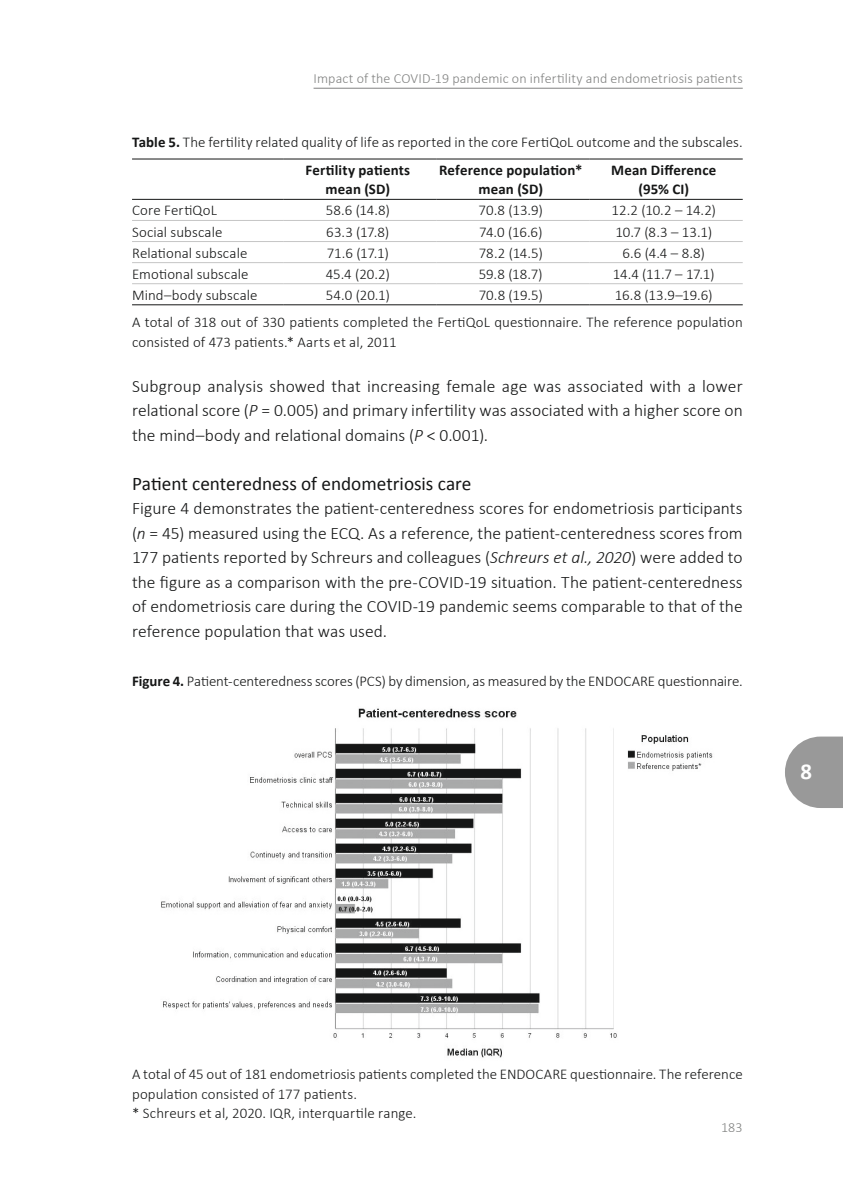
<style>
.page{position:relative;width:843px;height:1190px;background:#fff}
.page>*{position:absolute;margin:0;border:0;box-sizing:border-box;transform-origin:0 0}
.t1{font:700 22.75px "Calibri";color:#fff}
.t2{font:19.25px "Calibri";color:#151616}
.t3{font:300 17.5px/24.5px "Calibri";color:#151616;text-align:justify}
.t4{font:300 14.88px/19.2px "Calibri";letter-spacing:.005em;color:#151616}
.t5{font:700 14.88px/19.2px "Calibri";letter-spacing:.01em;color:#151616;text-align:center}
.t6{font:300 14px "Calibri";letter-spacing:.01em;color:#818281}
.s1{font-weight:700}
.s2{font-style:italic}
</style>
<div class="page">
<hr style="left:313px;top:88px;width:429px;height:1px;background:#818281">
<svg style="left:785px;top:736px;width:57px;height:72px;background:#a7a7a7"></svg>
<hr style="left:132px;top:220px;width:152px;height:1px;background:#c5c5c5">
<hr style="left:284px;top:220px;width:152px;height:1px;background:#c5c5c5">
<hr style="left:436px;top:220px;width:153px;height:1px;background:#c5c5c5">
<hr style="left:589px;top:220px;width:153px;height:1px;background:#c5c5c5">
<hr style="left:132px;top:241px;width:152px;height:1px;background:#c5c5c5">
<hr style="left:284px;top:241px;width:152px;height:1px;background:#c5c5c5">
<hr style="left:436px;top:241px;width:153px;height:1px;background:#c5c5c5">
<hr style="left:589px;top:241px;width:153px;height:1px;background:#c5c5c5">
<hr style="left:132px;top:262px;width:152px;height:1px;background:#c5c5c5">
<hr style="left:284px;top:262px;width:152px;height:1px;background:#c5c5c5">
<hr style="left:436px;top:262px;width:153px;height:1px;background:#c5c5c5">
<hr style="left:589px;top:262px;width:153px;height:1px;background:#c5c5c5">
<hr style="left:132px;top:283px;width:152px;height:1px;background:#c5c5c5">
<hr style="left:284px;top:283px;width:152px;height:1px;background:#c5c5c5">
<hr style="left:436px;top:283px;width:153px;height:1px;background:#c5c5c5">
<hr style="left:589px;top:283px;width:153px;height:1px;background:#c5c5c5">
<hr style="left:132px;top:158px;width:152px;height:1px;background:#151616">
<hr style="left:284px;top:158px;width:152px;height:1px;background:#151616">
<hr style="left:436px;top:158px;width:153px;height:1px;background:#151616">
<hr style="left:589px;top:158px;width:153px;height:1px;background:#151616">
<hr style="left:132px;top:199px;width:152px;height:1px;background:#151616">
<hr style="left:284px;top:199px;width:152px;height:1px;background:#151616">
<hr style="left:436px;top:199px;width:153px;height:1px;background:#151616">
<hr style="left:589px;top:199px;width:153px;height:1px;background:#151616">
<hr style="left:132px;top:304px;width:152px;height:1px;background:#151616">
<hr style="left:284px;top:304px;width:152px;height:1px;background:#151616">
<hr style="left:436px;top:304px;width:153px;height:1px;background:#151616">
<hr style="left:589px;top:304px;width:153px;height:1px;background:#151616">
<img style="left:161px;top:708px;width:552px;height:350px">
<p class="t6" style="left:313px;top:70px;width:430px">Impact of the COVID-19 pandemic on infertility and endometriosis patients</p>
<p class="t4" style="left:305px;top:127px;width:438px;line-height:28.5px;text-indent:-173px"><span class="s1">Table 5.</span> The fertility related quality of life as reported in the core FertiQoL outcome and the subscales.<br><span class="s1">Fertility patients</span></p>
<p class="t5" style="left:325px;top:180px;width:66px">mean (SD)</p>
<p class="t5" style="left:439px;top:160px;width:145px">Reference population* mean (SD)</p>
<p class="t5" style="left:611px;top:160px;width:107px">Mean Difference (95% CI)</p>
<p class="t4" style="left:132px;top:201px;width:86px">Core FertiQoL</p>
<p class="t4" style="left:325px;top:201px;width:66px">58.6 (14.8)</p>
<p class="t4" style="left:478px;top:201px;width:66px">70.8 (13.9)</p>
<p class="t4" style="left:611px;top:201px;width:106px">12.2 (10.2 – 14.2)</p>
<p class="t4" style="left:132px;top:222px;width:92px">Social subscale</p>
<p class="t4" style="left:326px;top:222px;width:64px">63.3 (17.8)</p>
<p class="t4" style="left:479px;top:222px;width:65px">74.0 (16.6)</p>
<p class="t4" style="left:615px;top:222px;width:98px">10.7 (8.3 – 13.1)</p>
<p class="t4" style="left:132px;top:243px;width:117px">Relational subscale</p>
<p class="t4" style="left:327px;top:243px;width:63px">71.6 (17.1)</p>
<p class="t4" style="left:478px;top:243px;width:66px">78.2 (14.5)</p>
<p class="t4" style="left:622px;top:243px;width:84px">6.6 (4.4 – 8.8)</p>
<p class="t4" style="left:132px;top:264px;width:118px">Emotional subscale</p>
<p class="t4" style="left:325px;top:264px;width:66px">45.4 (20.2)</p>
<p class="t4" style="left:478px;top:264px;width:65px">59.8 (18.7)</p>
<p class="t4" style="left:612px;top:264px;width:103px">14.4 (11.7 – 17.1)</p>
<p class="t4" style="left:132px;top:285px;width:127px">Mind–body subscale</p>
<p class="t4" style="left:325px;top:285px;width:66px">54.0 (20.1)</p>
<p class="t4" style="left:478px;top:285px;width:66px">70.8 (19.5)</p>
<p class="t4" style="left:132px;top:281px;width:612px;line-height:27.7px;text-indent:482px">16.8 (13.9–19.6)<br>A total of 318 out of 330 patients completed the FertiQoL questionnaire. The reference population</p>
<p class="t4" style="left:132px;top:332px;width:266px">consisted of 473 patients.* Aarts et al, 2011</p>
<p class="t3" style="left:132px;top:373px;width:612px">Subgroup analysis showed that increasing female age was associated with a lower relational score (<span class="s2">P</span> = 0.005) and primary infertility was associated with a higher score on the mind–body and relational domains (<span class="s2">P</span> &lt; 0.001).</p>
<p class="t2" style="left:132px;top:471px;width:341px">Patient centeredness of endometriosis care</p>
<p class="t3" style="left:132px;top:496px;width:612px">Figure 4 demonstrates the patient-centeredness scores for endometriosis participants (<span class="s2">n</span> = 45) measured using the ECQ. As a reference, the patient-centeredness scores from 177 patients reported by Schreurs and colleagues (<span class="s2">Schreurs et al., 2020</span>) were added to the figure as a comparison with the pre-COVID-19 situation. The patient-centeredness of endometriosis care during the COVID-19 pandemic seems comparable to that of the reference population that was used.</p>
<p class="t4" style="left:132px;top:671px;width:612px"><span class="s1">Figure 4.</span> Patient-centeredness scores (PCS) by dimension, as measured by the ENDOCARE questionnaire.</p>
<h1 class="t1" style="left:800px;top:757px;width:13px">8</h1>
<p class="t4" style="left:132px;top:1064px;width:612px">A total of 45 out of 181 endometriosis patients completed the ENDOCARE questionnaire. The reference population consisted of 177 patients.<br>* Schreurs et al, 2020. IQR, interquartile range.</p>
<p class="t6" style="left:721px;top:1118px;width:23px">183</p>
</div>
